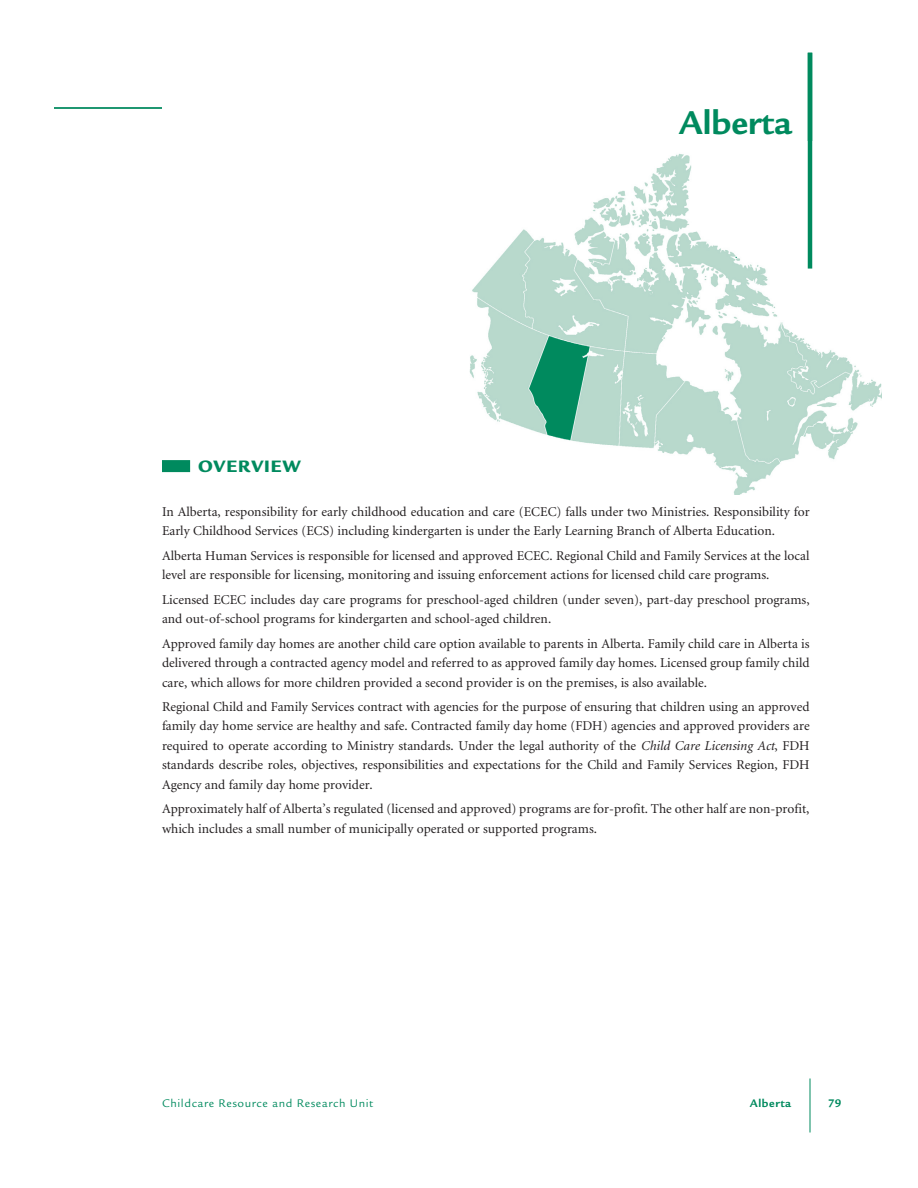
<style>
.page{position:relative;width:918px;height:1188px;background:#fff}
.page>*{position:absolute;margin:0;border:0;box-sizing:border-box;transform-origin:0 0}
.Province_head_recto{font:700 36px "Legacy San ITC";color:#008a5e}
.A_head_1p7_5_a__wide{font:18px "Legacy San ITC Ultr";letter-spacing:.05em;color:#008a5e}
.text_2_1_4{font:13.5px/19.5px "Minion";color:#231f20}
.t1{font:12px "Legacy San ITC";letter-spacing:.05em;color:#008a5e}
.folio_FL{font:700 12px "Legacy San ITC";letter-spacing:.05em;color:#008a5e}
.s1{font-style:italic}
</style>
<div class="page">
<hr style="left:810px;top:1078px;width:1px;height:54px;background:#008a5e">
<img style="left:469px;top:142px;width:413px;height:353px">
<hr style="left:808px;top:53px;width:4px;height:216px;background:#008a5e">
<hr style="left:54px;top:108px;width:108px;height:1px;background:#008a5e">
<div style="left:162px;top:460px;width:28px;height:12px;background:#008a5e"></div>
<p class="Province_head_recto" style="left:679px;top:102px;width:115px">Alberta</p>
<p class="A_head_1p7_5_a__wide" style="left:198px;top:456px;width:104px">OVERVIEW</p>
<p class="text_2_1_4" style="left:162px;top:502px;width:649px">In Alberta, responsibility for early childhood education and care (ECEC) falls under two Ministries. Responsibility for<br>Early Childhood Services (ECS) including kindergarten is under the Early Learning Branch of Alberta Education.</p>
<p class="text_2_1_4" style="left:162px;top:546px;width:649px">Alberta Human Services is responsible for licensed and approved ECEC. Regional Child and Family Services at the local level are responsible for licensing, monitoring and issuing enforcement actions for licensed child care programs.</p>
<p class="text_2_1_4" style="left:162px;top:590px;width:649px">Licensed ECEC includes day care programs for preschool-aged children (under seven), part-day preschool programs, and out-of-school programs for kindergarten and school-aged children.</p>
<p class="text_2_1_4" style="left:162px;top:634px;width:649px;text-align:justify">Approved family day homes are another child care option available to parents in Alberta. Family child care in Alberta is delivered through a contracted agency model and referred to as approved family day homes. Licensed group family child care, which allows for more children provided a second provider is on the premises, is also available.</p>
<p class="text_2_1_4" style="left:162px;top:697px;width:649px;text-align:justify">Regional Child and Family Services contract with agencies for the purpose of ensuring that children using an approved family day home service are healthy and safe. Contracted family day home (FDH) agencies and approved providers are required to operate according to Ministry standards. Under the legal authority of the <span class="s1">Child Care Licensing Act</span>, FDH standards describe roles, objectives, responsibilities and expectations for the Child and Family Services Region, FDH Agency and family day home provider.</p>
<p class="text_2_1_4" style="left:162px;top:800px;width:649px">Approximately half of Alberta’s regulated (licensed and approved) programs are for-profit. The other half are non-profit, which includes a small number of municipally operated or supported programs.</p>
<p class="t1" style="left:162px;top:1096px;width:213px">Childcare Resource and Research Unit</p>
<p class="folio_FL" style="left:750px;top:1096px;width:43px">Alberta</p>
<p class="folio_FL" style="left:828px;top:1096px;width:15px">79</p>
</div>
